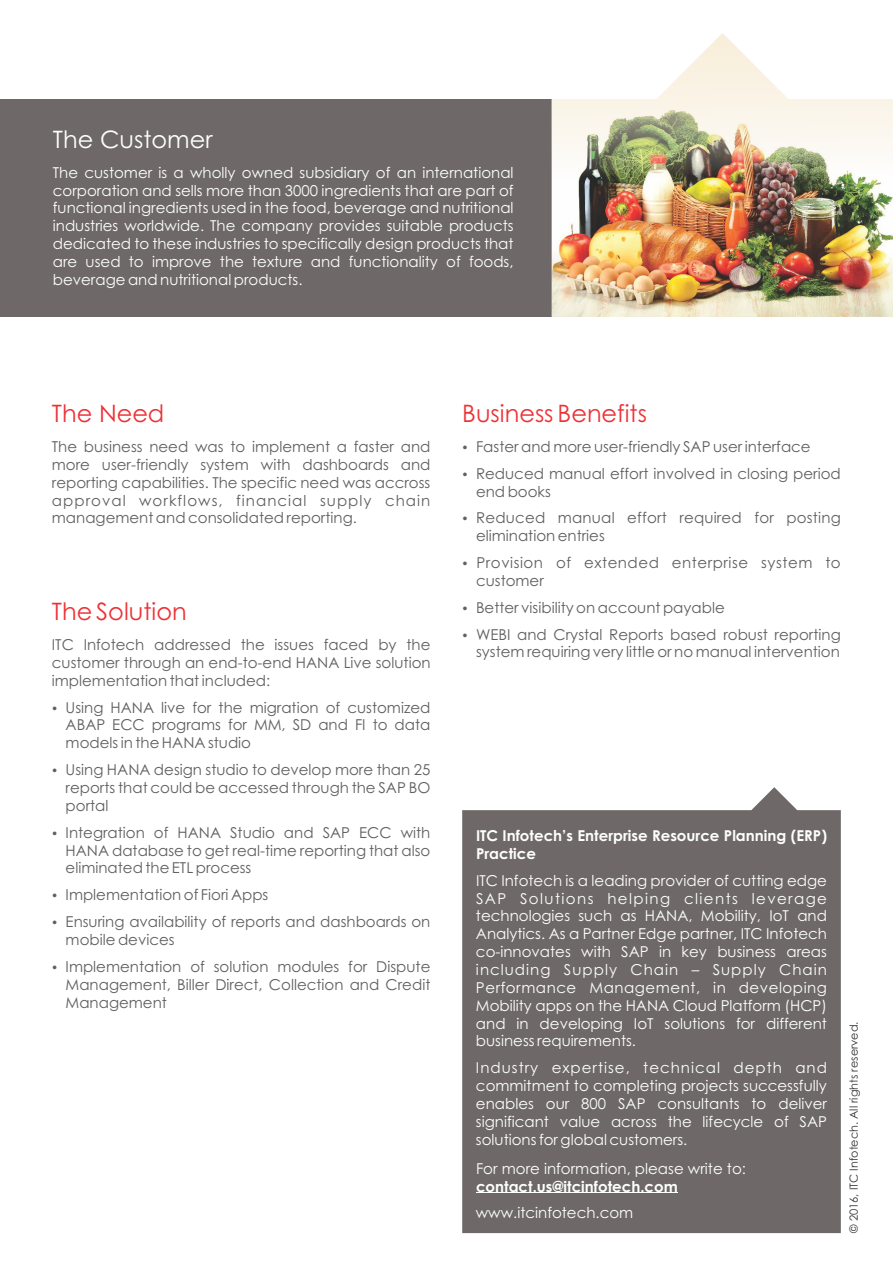
<style>
.page{position:relative;width:893px;height:1263px;background:#fff}
.page>*{position:absolute;margin:0;border:0;box-sizing:border-box;transform-origin:0 0}
.t1{font:24px "Century Gothic";color:#ed3237}
.t2{font:24px "Century Gothic";color:#fefefe}
.t3{font:15px/17.9px "Century Gothic";color:#606062;text-align:justify}
.t4{font:15px/17.9px "Century Gothic";color:#fefefe;text-align:justify}
.t5{font:700 15px/18.1px "Century Gothic";color:#fefefe}
.t6{font:15px/17.9px "Century Gothic";letter-spacing:.035em;color:#606062}
.t7{font:11.25px "Century Gothic";color:#373435}
</style>
<div class="page">
<div style="left:0;top:99px;width:893px;height:218px;background:#6e6968"></div>
<img style="left:552px;top:231px;width:341px;height:86px">
<img style="left:552px;top:33px;width:341px;height:198px">
<div style="left:462px;top:787px;width:379px;height:446px;background:#6e6968"></div>
<hr style="left:476px;top:1192px;width:202px;height:1px;background:#fefefe">
<h1 class="t2" style="left:53px;top:130px;width:161px">The Customer</h1>
<p class="t4" style="left:53px;top:165px;width:462px">The customer is a wholly owned subsidiary of an international corporation and sells more than 3000 ingredients that are part of functional ingredients used in the food, beverage and nutritional industries worldwide. The company provides suitable products dedicated to these industries to specifically design products that are used to improve the texture and functionality of foods, beverage and nutritional products.</p>
<h1 class="t1" style="left:52px;top:404px;width:114px">The Need</h1>
<p class="t3" style="left:52px;top:439px;width:380px">The business need was to implement a faster and more user-friendly system with dashboards and reporting capabilities. The specific need was accross approval workflows, financial supply chain management and consolidated reporting.</p>
<h1 class="t1" style="left:52px;top:602px;width:136px">The Solution</h1>
<p class="t3" style="left:52px;top:637px;width:380px">ITC Infotech addressed the issues faced by the customer through an end-to-end HANA Live solution implementation that included:</p>
<p class="t3" style="left:66px;top:700px;width:366px;text-indent:-14px">• Using HANA live for the migration of customized ABAP ECC programs for MM, SD and FI to data models in the HANA studio</p>
<p class="t3" style="left:66px;top:762px;width:366px;text-indent:-14px">• Using HANA design studio to develop more than 25 reports that could be accessed through the SAP BO portal</p>
<p class="t3" style="left:66px;top:825px;width:366px;text-indent:-14px">• Integration of HANA Studio and SAP ECC with HANA database to get real-time reporting that also eliminated the ETL process</p>
<p class="t3" style="left:52px;top:887px;width:218px">• Implementation of Fiori Apps</p>
<p class="t3" style="left:66px;top:914px;width:366px;text-indent:-14px">• Ensuring availability of reports and dashboards on mobile devices</p>
<p class="t3" style="left:66px;top:959px;width:366px;text-indent:-14px">• Implementation of solution modules for Dispute Management, Biller Direct, Collection and Credit Management</p>
<h1 class="t1" style="left:462px;top:404px;width:186px">Business Benefits</h1>
<p class="t3" style="left:462px;top:439px;width:350px">• Faster and more user-friendly SAP user interface</p>
<p class="t3" style="left:476px;top:466px;width:366px;text-indent:-14px">• Reduced manual effort involved in closing period end books</p>
<p class="t3" style="left:476px;top:510px;width:366px;text-indent:-14px">• Reduced manual effort required for posting elimination entries</p>
<p class="t6" style="left:476px;top:555px;width:366px;text-indent:-14px">• Provision of extended enterprise system to customer</p>
<p class="t3" style="left:462px;top:600px;width:264px">• Better visibility on account payable</p>
<p class="t3" style="left:462px;top:626px;width:380px;text-align:right">• WEBI and Crystal Reports based robust reporting system requiring very little or no manual intervention</p>
<p class="t5" style="left:476px;top:827px;width:353px">ITC Infotech’s Enterprise Resource Planning (ERP)<br>Practice</p>
<p class="t4" style="left:476px;top:873px;width:353px">ITC Infotech is a leading provider of cutting edge SAP Solutions helping clients leverage technologies such as HANA, Mobility, IoT and Analytics. As a Partner Edge partner, ITC Infotech co-innovates with SAP in key business areas including Supply Chain – Supply Chain Performance Management, in developing Mobility apps on the HANA Cloud Platform (HCP) and in developing IoT solutions for different business requirements.</p>
<p class="t4" style="left:476px;top:1060px;width:353px">Industry expertise, technical depth and commitment to completing projects successfully enables our 800 SAP consultants to deliver significant value across the lifecycle of SAP solutions for global customers.</p>
<p class="t4" style="left:476px;top:1161px;width:271px">For more information, please write to:</p>
<p class="t5" style="left:476px;top:1179px;width:203px">contact.us@itcinfotech.com</p>
<p class="t4" style="left:476px;top:1205px;width:159px">www.itcinfotech.com</p>
<p class="t7" style="left:849px;top:1233px;width:213px;rotate:-90deg">© 2016, ITC Infotech. All rights reserved.</p>
</div>
